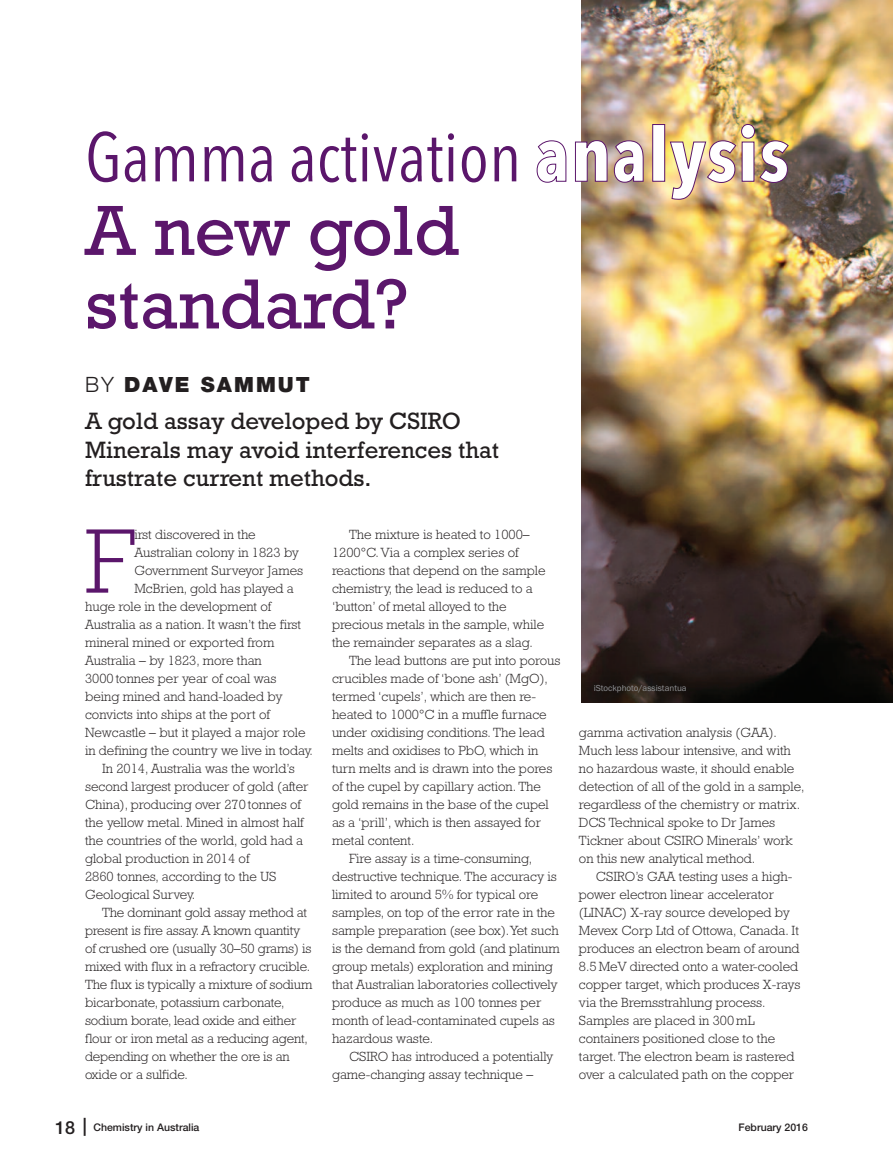
<style>
.page{position:relative;width:893px;height:1170px;background:#fff}
.page>*{position:absolute;margin:0;border:0;box-sizing:border-box;transform-origin:0 0}
.t1{font:300 93px "Rockwell Std";color:#5b166b}
.t2{font:72px/73.5px "Rockwell";color:#5b166b}
.t3{font:69px "Avenir Next Condensed";color:#5b166b}
.t4{font:24px/28.5px "Rockwell";color:#231f20}
.t5{font:900 21px "Helvetica Neue LT";letter-spacing:.1em;color:#231f20}
.t6{font:300 13.5px/18px "Rockwell Std";color:#231f20}
.t7{font:500 10.5px "Helvetica Neue LT";color:#231f20}
.t8{font:9px "Franklin Gothic";color:#939598}
.s1{font-weight:700;font-size:75px;color:#fff}
.s2{font-family:"Helvetica Neue";font-weight:300}
.s3{font-size:18px}
</style>
<div class="page">
<img style="left:581px;top:0;width:312px;height:702px">
<h3 class="t3" style="left:85px;top:98px;width:706px">Gamma activation <span class="s1">analysis</span></h3>
<h2 class="t2" style="left:85px;top:193px;width:375px">A new gold standard?</h2>
<h3 class="t5" style="left:85px;top:377px;width:226px"><span class="s2">BY</span> DAVE SAMMUT</h3>
<h3 class="t4" style="left:85px;top:407px;width:416px">A gold assay developed by CSIRO<br>Minerals may avoid interferences that frustrate current methods.</h3>
<h1 class="t1" style="left:85px;top:529px;width:51px">F</h1>
<p class="t6" style="left:134px;top:526px;width:123px">irst discovered in the</p>
<p class="t6" style="left:134px;top:544px;width:166px">Australian colony in 1823 by</p>
<p class="t6" style="left:134px;top:562px;width:170px">Government Surveyor James</p>
<p class="t6" style="left:134px;top:580px;width:161px">McBrien, gold has played a</p>
<p class="t6" style="left:85px;top:598px;width:188px">huge role in the development of</p>
<p class="t6" style="left:85px;top:616px;width:218px">Australia as a nation. It wasn’t the first</p>
<p class="t6" style="left:85px;top:634px;width:191px">mineral mined or exported from</p>
<p class="t6" style="left:85px;top:652px;width:178px">Australia – by 1823, more than</p>
<p class="t6" style="left:85px;top:670px;width:193px">3000 tonnes per year of coal was</p>
<p class="t6" style="left:85px;top:688px;width:199px">being mined and hand-loaded by</p>
<p class="t6" style="left:85px;top:706px;width:186px">convicts into ships at the port of</p>
<p class="t6" style="left:85px;top:724px;width:222px">Newcastle – but it played a major role</p>
<p class="t6" style="left:85px;top:742px;width:229px">in defining the country we live in today.</p>
<p class="t6" style="left:102px;top:760px;width:194px">In 2014, Australia was the world’s</p>
<p class="t6" style="left:85px;top:778px;width:225px">second largest producer of gold (after</p>
<p class="t6" style="left:85px;top:796px;width:217px">China), producing over 270 tonnes of</p>
<p class="t6" style="left:85px;top:814px;width:220px">the yellow metal. Mined in almost half</p>
<p class="t6" style="left:85px;top:832px;width:220px">the countries of the world, gold had a</p>
<p class="t6" style="left:85px;top:850px;width:166px">global production in 2014 of</p>
<p class="t6" style="left:85px;top:868px;width:193px">2860 tonnes, according to the US</p>
<p class="t6" style="left:85px;top:886px;width:112px">Geological Survey.</p>
<p class="t6" style="left:102px;top:904px;width:206px">The dominant gold assay method at</p>
<p class="t6" style="left:85px;top:922px;width:217px">present is fire assay. A known quantity</p>
<p class="t6" style="left:85px;top:940px;width:228px">of crushed ore (usually 30–50 grams) is</p>
<p class="t6" style="left:85px;top:958px;width:227px">mixed with flux in a refractory crucible.</p>
<p class="t6" style="left:85px;top:976px;width:229px">The flux is typically a mixture of sodium</p>
<p class="t6" style="left:85px;top:994px;width:201px">bicarbonate, potassium carbonate,</p>
<p class="t6" style="left:85px;top:1012px;width:213px">sodium borate, lead oxide and either</p>
<p class="t6" style="left:85px;top:1030px;width:224px">flour or iron metal as a reducing agent,</p>
<p class="t6" style="left:85px;top:1048px;width:206px">depending on whether the ore is an</p>
<p class="t6" style="left:85px;top:1066px;width:104px">oxide or a sulfide.</p>
<p class="t6" style="left:349px;top:526px;width:182px">The mixture is heated to 1000–</p>
<p class="t6" style="left:332px;top:544px;width:188px">1200°C.Via a complex series of</p>
<p class="t6" style="left:332px;top:562px;width:215px">reactions that depend on the sample</p>
<p class="t6" style="left:332px;top:580px;width:202px">chemistry, the lead is reduced to a</p>
<p class="t6" style="left:332px;top:598px;width:176px">‘button’ of metal alloyed to the</p>
<p class="t6" style="left:332px;top:616px;width:214px">precious metals in the sample, while</p>
<p class="t6" style="left:332px;top:634px;width:202px">the remainder separates as a slag.</p>
<p class="t6" style="left:349px;top:652px;width:213px">The lead buttons are put into porous</p>
<p class="t6" style="left:332px;top:670px;width:217px">crucibles made of ‘bone ash’ (MgO),</p>
<p class="t6" style="left:332px;top:688px;width:205px">termed ‘cupels’, which are then re-</p>
<p class="t6" style="left:332px;top:706px;width:216px">heated to 1000°C in a muffle furnace</p>
<p class="t6" style="left:332px;top:724px;width:214px">under oxidising conditions. The lead</p>
<p class="t6" style="left:332px;top:742px;width:208px">melts and oxidises to PbO, which in</p>
<p class="t6" style="left:332px;top:760px;width:222px">turn melts and is drawn into the pores</p>
<p class="t6" style="left:332px;top:778px;width:210px">of the cupel by capillary action. The</p>
<p class="t6" style="left:332px;top:796px;width:218px">gold remains in the base of the cupel</p>
<p class="t6" style="left:332px;top:814px;width:211px">as a ‘prill’, which is then assayed for</p>
<p class="t6" style="left:332px;top:832px;width:84px">metal content.</p>
<p class="t6" style="left:349px;top:850px;width:185px">Fire assay is a time-consuming,</p>
<p class="t6" style="left:332px;top:868px;width:227px">destructive technique. The accuracy is</p>
<p class="t6" style="left:332px;top:886px;width:208px">limited to around 5% for typical ore</p>
<p class="t6" style="left:332px;top:904px;width:225px">samples, on top of the error rate in the</p>
<p class="t6" style="left:332px;top:922px;width:228px">sample preparation (see box).Yet such</p>
<p class="t6" style="left:332px;top:940px;width:229px">is the demand from gold (and platinum</p>
<p class="t6" style="left:332px;top:958px;width:222px">group metals) exploration and mining</p>
<p class="t6" style="left:332px;top:976px;width:227px">that Australian laboratories collectively</p>
<p class="t6" style="left:332px;top:994px;width:211px">produce as much as 100 tonnes per</p>
<p class="t6" style="left:332px;top:1012px;width:225px">month of lead-contaminated cupels as</p>
<p class="t6" style="left:332px;top:1030px;width:103px">hazardous waste.</p>
<p class="t6" style="left:349px;top:1048px;width:206px">CSIRO has introduced a potentially</p>
<p class="t6" style="left:332px;top:1066px;width:203px">game-changing assay technique –</p>
<p class="t8" style="left:594px;top:682px;width:95px">iStockphoto/assistantua</p>
<p class="t6" style="left:579px;top:724px;width:227px">gamma activation analysis (GAA).<br>Much less labour intensive, and with no hazardous waste, it should enable detection of all of the gold in a sample, regardless of the chemistry or matrix.<br>DCS Technical spoke to Dr James Tickner about CSIRO Minerals’ work on this new analytical method.</p>
<p class="t6" style="left:579px;top:868px;width:223px;text-indent:17px">CSIRO’s GAA testing uses a high&shy;power electron linear accelerator (LINAC) X-ray source developed by Mevex Corp Ltd of Ottowa, Canada. It produces an electron beam of around 8.5 MeV directed onto a water-cooled copper target, which produces X-rays via the Bremsstrahlung process.<br>Samples are placed in 300 mL containers positioned close to the target. The electron beam is rastered over a calculated path on the copper</p>
<p class="t7" style="left:55px;top:1123px;width:146px"><span class="s3">18 |</span> Chemistry in Australia</p>
<p class="t7" style="left:739px;top:1123px;width:71px">February 2016</p>
</div>
